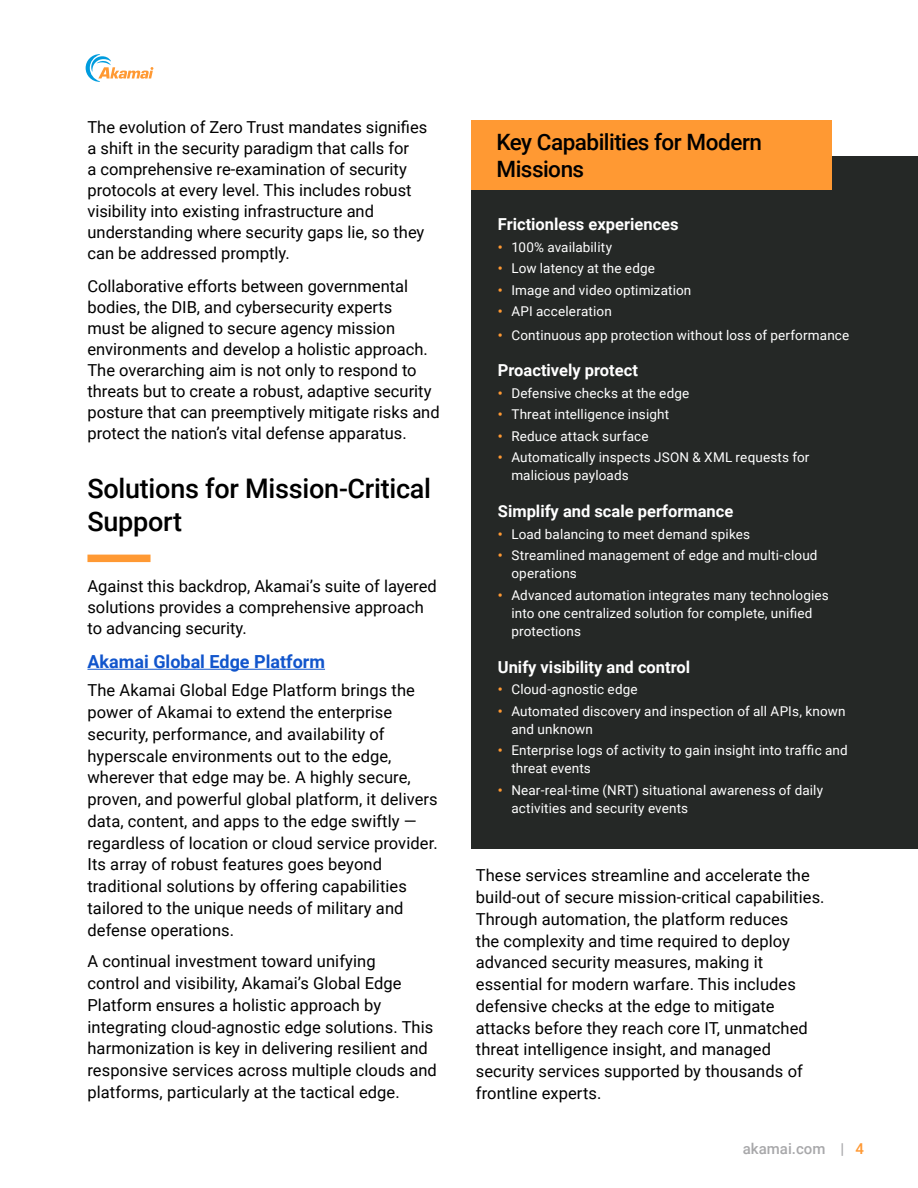
<style>
.page{position:relative;width:918px;height:1188px;background:#fff}
.page>*{position:absolute;margin:0;border:0;box-sizing:border-box;transform-origin:0 0}
.t1{font:500 27px/33px "Roboto";letter-spacing:-.01em;color:#000}
.t2{font:500 22.5px/27px "Roboto";letter-spacing:-.02em;color:#000}
.t3{font:700 18px "Roboto";color:#15c}
.t4{font:16.5px/21.8px "Roboto";letter-spacing:.005em;color:#000}
.t5{font:700 16.5px "Roboto";color:#fff}
.t6{font:500 15px "Roboto";color:#a8a8aa}
.t7{font:13.5px/18px "Roboto";letter-spacing:.01em;color:#fff}
.s1{font-weight:700;color:#f93}
.s2{color:#f93}
</style>
<div class="page">
<svg style="left:86px;top:54px;width:67px;height:28px"></svg>
<div style="left:87px;top:555px;width:64px;height:7px;background:#f93"></div>
<hr style="left:87px;top:669px;width:238px;height:1px;background:#15c">
<div style="left:471px;top:156px;width:447px;height:693px;background:#252826"></div>
<div style="left:471px;top:121px;width:361px;height:69px;background:#f93"></div>
<p class="t4" style="left:87px;top:116px;width:341px;line-height:21px">The evolution of Zero Trust mandates signifies a shift in the security paradigm that calls for<br>a comprehensive re-examination of security protocols at every level. This includes robust visibility into existing infrastructure and understanding where security gaps lie, so they can be addressed promptly.</p>
<p class="t4" style="left:87px;top:275px;width:354px;line-height:21px">Collaborative efforts between governmental bodies, the DIB, and cybersecurity experts<br>must be aligned to secure agency mission environments and develop a holistic approach.<br>The overarching aim is not only to respond to threats but to create a robust, adaptive security posture that can preemptively mitigate risks and protect the nation’s vital defense apparatus.</p>
<h1 class="t1" style="left:87px;top:471px;width:345px">Solutions for Mission-Critical<br>Support</h1>
<p class="t4" style="left:87px;top:575px;width:351px;line-height:21px">Against this backdrop, Akamai’s suite of layered solutions provides a comprehensive approach to advancing security.</p>
<p class="t3" style="left:87px;top:649px;width:239px">Akamai Global Edge Platform</p>
<p class="t4" style="left:87px;top:679px;width:352px">The Akamai Global Edge Platform brings the power of Akamai to extend the enterprise security, performance, and availability of hyperscale environments out to the edge, wherever that edge may be. A highly secure, proven, and powerful global platform, it delivers data, content, and apps to the edge swiftly — regardless of location or cloud service provider.<br>Its array of robust features goes beyond traditional solutions by offering capabilities tailored to the unique needs of military and defense operations.</p>
<p class="t4" style="left:87px;top:950px;width:351px">A continual investment toward unifying<br>control and visibility, Akamai’s Global Edge Platform ensures a holistic approach by integrating cloud-agnostic edge solutions. This harmonization is key in delivering resilient and responsive services across multiple clouds and platforms, particularly at the tactical edge.</p>
<h2 class="t2" style="left:497px;top:128px;width:267px">Key Capabilities for Modern<br>Missions</h2>
<p class="t5" style="left:498px;top:213px;width:182px">Frictionless experiences</p>
<p class="t7" style="left:498px;top:237px;width:116px"><span class="s1">•</span> 100% availability</p>
<p class="t7" style="left:498px;top:259px;width:159px"><span class="s1">•</span> Low latency at the edge</p>
<p class="t7" style="left:498px;top:280px;width:195px"><span class="s1">•</span> Image and video optimization</p>
<p class="t7" style="left:498px;top:302px;width:115px"><span class="s1">•</span> API acceleration</p>
<p class="t7" style="left:498px;top:325px;width:353px"><span class="s1">•</span> Continuous app protection without loss of performance</p>
<p class="t5" style="left:498px;top:359px;width:142px">Proactively protect</p>
<p class="t7" style="left:498px;top:384px;width:193px"><span class="s1">•</span> Defensive checks at the edge</p>
<p class="t7" style="left:498px;top:405px;width:173px"><span class="s1">•</span> Threat intelligence insight</p>
<p class="t7" style="left:498px;top:427px;width:152px"><span class="s1">•</span> Reduce attack surface</p>
<p class="t7" style="left:511px;top:448px;width:300px;text-indent:-14px"><span class="s1">•</span> Automatically inspects JSON &amp; XML requests for malicious payloads</p>
<p class="t5" style="left:498px;top:500px;width:237px">Simplify and scale performance</p>
<p class="t7" style="left:498px;top:524px;width:254px"><span class="s1">•</span> Load balancing to meet demand spikes</p>
<p class="t7" style="left:511px;top:546px;width:308px;text-indent:-14px"><span class="s1">•</span> Streamlined management of edge and multi-cloud operations</p>
<p class="t7" style="left:511px;top:585px;width:319px;text-indent:-14px"><span class="s1">•</span> Advanced automation integrates many technologies into one centralized solution for complete, unified protections</p>
<p class="t5" style="left:498px;top:655px;width:194px">Unify visibility and control</p>
<p class="t7" style="left:498px;top:680px;width:141px"><span class="s1">•</span> Cloud-agnostic edge</p>
<p class="t7" style="left:511px;top:701px;width:336px;text-indent:-14px"><span class="s1">•</span> Automated discovery and inspection of all APIs, known and unknown</p>
<p class="t7" style="left:511px;top:741px;width:338px;text-indent:-14px"><span class="s1">•</span> Enterprise logs of activity to gain insight into traffic and threat events</p>
<p class="t7" style="left:511px;top:780px;width:313px;text-indent:-14px"><span class="s1">•</span> Near-real-time (NRT) situational awareness of daily activities and security events</p>
<p class="t4" style="left:476px;top:864px;width:350px">These services streamline and accelerate the build-out of secure mission-critical capabilities.<br>Through automation, the platform reduces<br>the complexity and time required to deploy advanced security measures, making it essential for modern warfare. This includes defensive checks at the edge to mitigate attacks before they reach core IT, unmatched threat intelligence insight, and managed security services supported by thousands of frontline experts.</p>
<p class="t6" style="left:743px;top:1139px;width:123px">akamai.com | <span class="s2">4</span></p>
</div>
